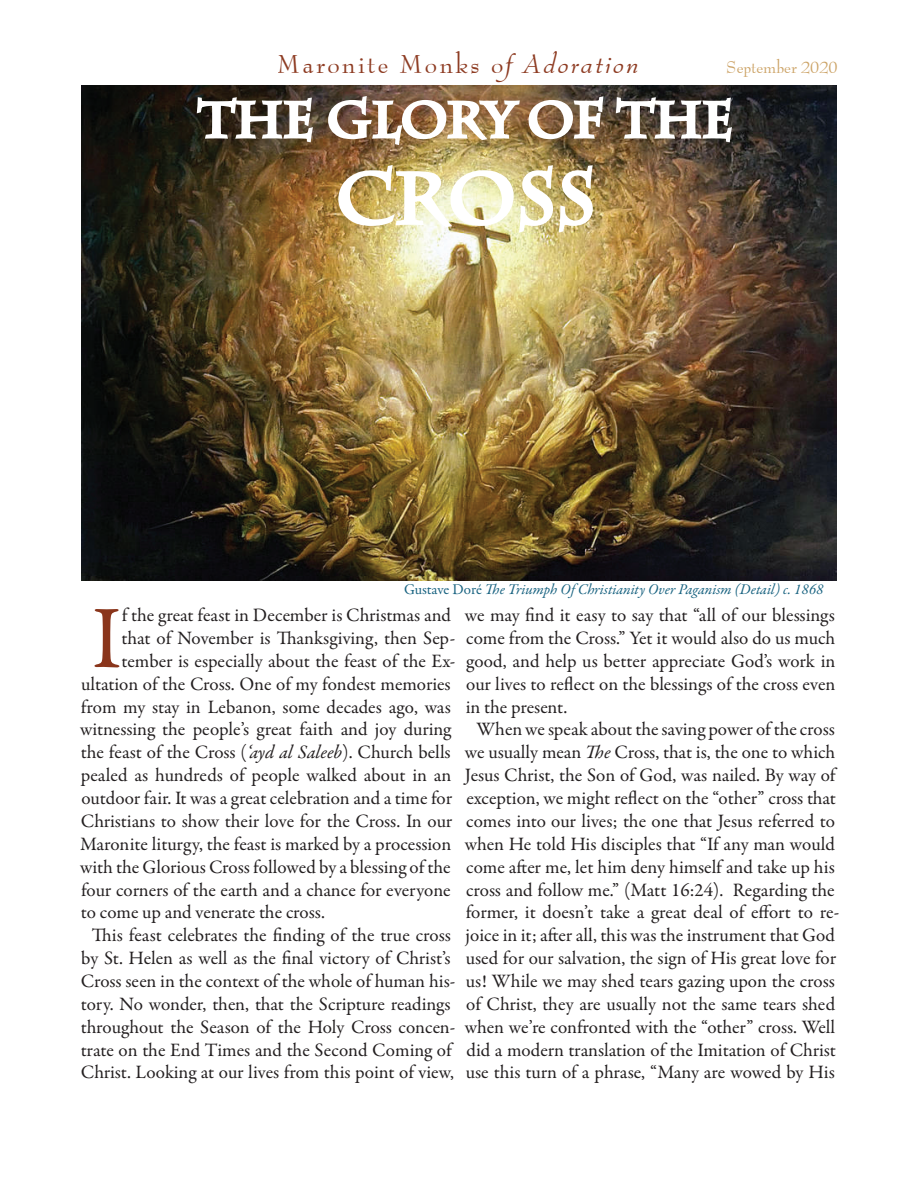
<style>
.page{position:relative;width:918px;height:1188px;background:#fff}
.page>*{position:absolute;margin:0;border:0;box-sizing:border-box;transform-origin:0 0}
.t1{font:89.55px "Garamond Premr Pro";color:#8a351b}
.t2{font:700 72px "Charlemagne Std";color:#fff}
.t3{font:700 49.5px "Charlemagne Std";color:#fff}
.t4{font:25.5px "Bernhard Modern BT";letter-spacing:.09em;color:#8a351b}
.t5{font:19.05px "Garamond Premr Pro";color:#231f20}
.t6{font:16.5px "Bernhard Modern BT";color:#cca366}
.t7{font:italic 15px "Garamond Premr Pro";color:#196381}
.s1{font-family:"Cataneo BT";font-weight:300}
.s2{font-style:italic}
.s3{font-style:normal}
</style>
<div class="page">
<img style="left:81px;top:85px;width:756px;height:496px">
<svg style="left:195px;top:95px;width:120px;height:49px"></svg>
<img style="left:327px;top:94px;width:278px;height:53px">
<svg style="left:614px;top:95px;width:120px;height:49px"></svg>
<img style="left:337px;top:163px;width:257px;height:72px">
<h3 class="t4" style="left:278px;top:48px;width:364px">Maronite Monks o<span class="s1">f</span><span class="s2">Adoration</span></h3>
<p class="t6" style="left:726px;top:57px;width:113px">September 2020</p>
<h3 class="t3" style="left:198px;top:91px;width:537px">THE GLORY OF THE</h3>
<h2 class="t2" style="left:336px;top:157px;width:261px">CROSS</h2>
<p class="t7" style="left:404px;top:580px;width:421px"><span class="s3">Gustave Doré</span> The Triumph Of Christianity Over Paganism (Detail) c. 1868</p>
<h1 class="t1" style="left:91px;top:585px;width:32px">I</h1>
<p class="t5" style="left:122px;top:604px;width:331px">f the great feast in December is Christmas and</p>
<p class="t5" style="left:122px;top:627px;width:335px">that of November is Thanksgiving, then Sep-</p>
<p class="t5" style="left:122px;top:649px;width:335px">tember is especially about the feast of the Ex-</p>
<p class="t5" style="left:81px;top:672px;width:371px">ultation of the Cross. One of my fondest memories</p>
<p class="t5" style="left:81px;top:695px;width:371px">from my stay in Lebanon, some decades ago, was</p>
<p class="t5" style="left:80px;top:718px;width:373px">witnessing the people’s great faith and joy during</p>
<p class="t5" style="left:81px;top:741px;width:371px">the feast of the Cross (<span class="s2">‘ayd al Saleeb</span>). Church bells</p>
<p class="t5" style="left:81px;top:764px;width:372px">pealed as hundreds of people walked about in an</p>
<p class="t5" style="left:81px;top:787px;width:372px">outdoor fair. It was a great celebration and a time for</p>
<p class="t5" style="left:81px;top:809px;width:373px">Christians to show their love for the Cross. In our</p>
<p class="t5" style="left:80px;top:832px;width:373px">Maronite liturgy, the feast is marked by a procession</p>
<p class="t5" style="left:80px;top:855px;width:372px">with the Glorious Cross followed by a blessing of the</p>
<p class="t5" style="left:81px;top:878px;width:371px">four corners of the earth and a chance for everyone</p>
<p class="t5" style="left:81px;top:901px;width:246px">to come up and venerate the cross.</p>
<p class="t5" style="left:92px;top:924px;width:361px">This feast celebrates the finding of the true cross</p>
<p class="t5" style="left:81px;top:947px;width:371px">by St. Helen as well as the final victory of Christ’s</p>
<p class="t5" style="left:81px;top:970px;width:376px">Cross seen in the context of the whole of human his-</p>
<p class="t5" style="left:81px;top:992px;width:371px">tory. No wonder, then, that the Scripture readings</p>
<p class="t5" style="left:81px;top:1015px;width:376px">throughout the Season of the Holy Cross concen-</p>
<p class="t5" style="left:81px;top:1038px;width:372px">trate on the End Times and the Second Coming of</p>
<p class="t5" style="left:81px;top:1061px;width:375px">Christ. Looking at our lives from this point of view,</p>
<p class="t5" style="left:465px;top:604px;width:372px">we may find it easy to say that “all of our blessings</p>
<p class="t5" style="left:466px;top:627px;width:371px">come from the Cross.” Yet it would also do us much</p>
<p class="t5" style="left:466px;top:649px;width:371px">good, and help us better appreciate God’s work in</p>
<p class="t5" style="left:466px;top:672px;width:371px">our lives to reflect on the blessings of the cross even</p>
<p class="t5" style="left:466px;top:695px;width:103px">in the present.</p>
<p class="t5" style="left:477px;top:718px;width:360px">When we speak about the saving power of the cross</p>
<p class="t5" style="left:465px;top:741px;width:372px">we usually mean <span class="s2">The</span> Cross, that is, the one to which</p>
<p class="t5" style="left:465px;top:764px;width:372px">Jesus Christ, the Son of God, was nailed. By way of</p>
<p class="t5" style="left:466px;top:787px;width:371px">exception, we might reflect on the “other” cross that</p>
<p class="t5" style="left:466px;top:809px;width:370px">comes into our lives; the one that Jesus referred to</p>
<p class="t5" style="left:465px;top:832px;width:372px">when He told His disciples that “If any man would</p>
<p class="t5" style="left:466px;top:855px;width:370px">come after me, let him deny himself and take up his</p>
<p class="t5" style="left:466px;top:878px;width:370px">cross and follow me.” (Matt 16:24). Regarding the</p>
<p class="t5" style="left:466px;top:901px;width:375px">former, it doesn’t take a great deal of effort to re-</p>
<p class="t5" style="left:466px;top:924px;width:371px">joice in it; after all, this was the instrument that God</p>
<p class="t5" style="left:466px;top:947px;width:372px">used for our salvation, the sign of His great love for</p>
<p class="t5" style="left:466px;top:970px;width:371px">us! While we may shed tears gazing upon the cross</p>
<p class="t5" style="left:466px;top:992px;width:370px">of Christ, they are usually not the same tears shed</p>
<p class="t5" style="left:465px;top:1015px;width:372px">when we’re confronted with the “other” cross. Well</p>
<p class="t5" style="left:466px;top:1038px;width:371px">did a modern translation of the Imitation of Christ</p>
<p class="t5" style="left:466px;top:1061px;width:371px">use this turn of a phrase, “Many are wowed by His</p>
</div>
